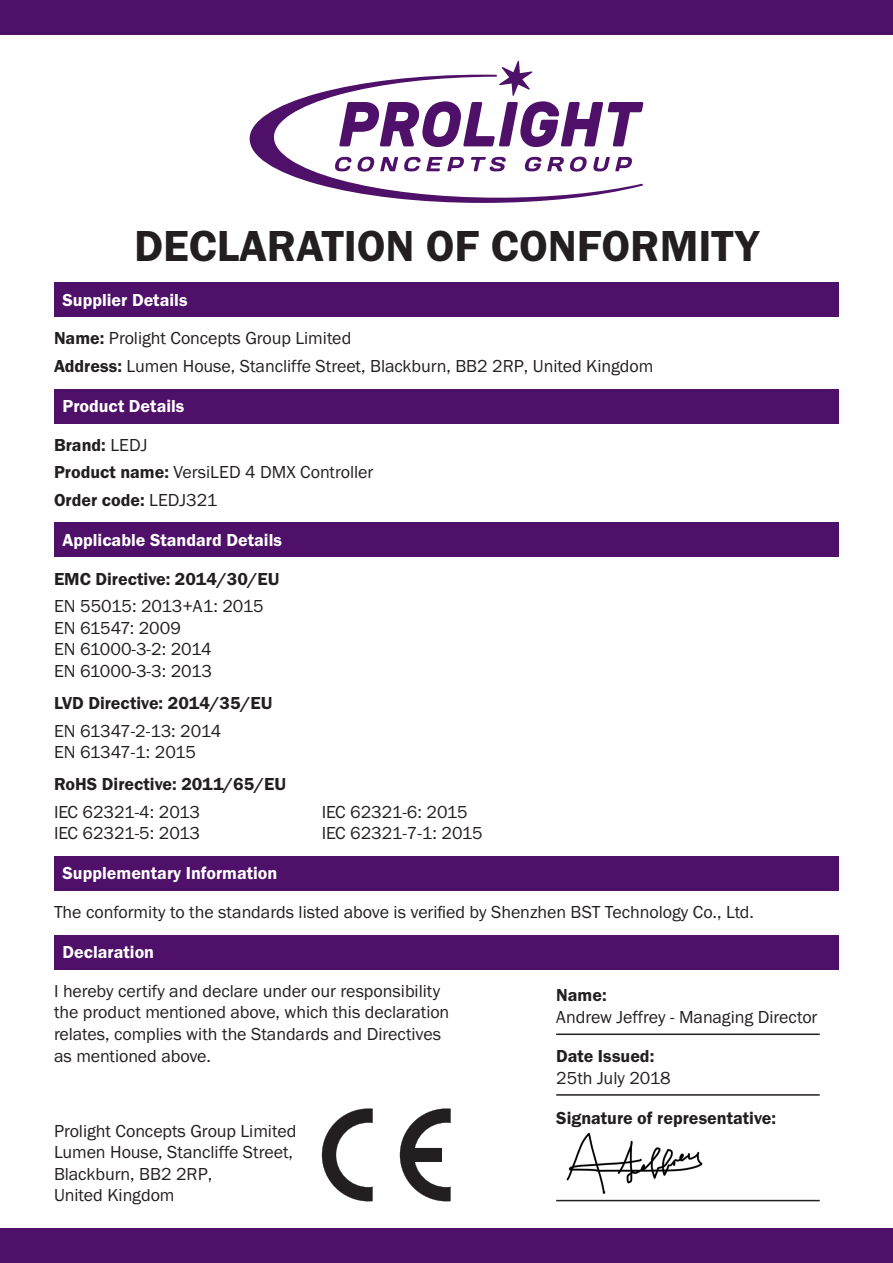
<style>
.page{position:relative;width:893px;height:1263px;background:#fff}
.page>*{position:absolute;margin:0;border:0;box-sizing:border-box;transform-origin:0 0}
.t1{font:600 45px "Franklin Gothic FS";color:#231f20}
.t2{font:18px/21.6px "Franklin Gothic FS";letter-spacing:-.005em;color:#231f20}
.t3{font:600 18px "Franklin Gothic FS";color:#231f20}
.t4{font:600 18px "Franklin Gothic FS";color:#fff}
.s1{font-weight:600}
.s2{font-weight:400}
</style>
<div class="page">
<div style="left:54px;top:283px;width:785px;height:34px;background:#4e1068"></div>
<div style="left:54px;top:389px;width:785px;height:34px;background:#4e1068"></div>
<div style="left:54px;top:523px;width:785px;height:34px;background:#4e1068"></div>
<div style="left:54px;top:856px;width:785px;height:34px;background:#4e1068"></div>
<div style="left:54px;top:935px;width:785px;height:34px;background:#4e1068"></div>
<div style="left:0;top:1229px;width:893px;height:34px;background:#4e1068"></div>
<div style="left:0;top:0;width:893px;height:34px;background:#4e1068"></div>
<svg style="left:322px;top:1108px;width:51px;height:93px"></svg>
<svg style="left:400px;top:1108px;width:51px;height:93px"></svg>
<hr style="left:556px;top:1033px;width:264px;height:2px;background:#231f20">
<hr style="left:556px;top:1094px;width:264px;height:2px;background:#231f20">
<img style="left:566px;top:1132px;width:137px;height:62px">
<hr style="left:556px;top:1200px;width:264px;height:1px;background:#231f20">
<svg style="left:250px;top:88px;width:393px;height:115px"></svg>
<svg style="left:339px;top:61px;width:304px;height:86px"></svg>
<svg style="left:334px;top:157px;width:131px;height:15px"></svg>
<svg style="left:471px;top:157px;width:35px;height:14px"></svg>
<svg style="left:524px;top:157px;width:109px;height:15px"></svg>
<p class="t1" style="left:134px;top:221px;width:626px">DECLARATION OF CONFORMITY</p>
<p class="t4" style="left:63px;top:290px;width:127px">Supplier Details</p>
<p class="t2" style="left:54px;top:328px;width:299px"><span class="s1">Name:</span> Prolight Concepts Group Limited</p>
<p class="t2" style="left:54px;top:355px;width:601px"><span class="s1">Address:</span> Lumen House, Stancliffe Street, Blackburn, BB2 2RP, United Kingdom</p>
<p class="t4" style="left:63px;top:396px;width:123px">Product Details</p>
<p class="t3" style="left:54px;top:435px;width:95px">Brand: <span class="s2">LEDJ</span></p>
<p class="t2" style="left:54px;top:462px;width:321px"><span class="s1">Product name:</span> VersiLED 4 DMX Controller</p>
<p class="t3" style="left:54px;top:490px;width:165px">Order code: <span class="s2">LEDJ321</span></p>
<p class="t4" style="left:63px;top:530px;width:221px">Applicable Standard Details</p>
<p class="t3" style="left:54px;top:568px;width:227px">EMC Directive: 2014/30/EU</p>
<p class="t2" style="left:54px;top:596px;width:211px">EN 55015: 2013+A1: 2015</p>
<p class="t2" style="left:54px;top:617px;width:128px">EN 61547: 2009</p>
<p class="t2" style="left:54px;top:639px;width:159px">EN 61000-3-2: 2014</p>
<p class="t2" style="left:54px;top:660px;width:160px">EN 61000-3-3: 2013</p>
<p class="t3" style="left:54px;top:693px;width:220px">LVD Directive: 2014/35/EU</p>
<p class="t2" style="left:54px;top:720px;width:169px">EN 61347-2-13: 2014</p>
<p class="t2" style="left:54px;top:742px;width:144px">EN 61347-1: 2015</p>
<p class="t3" style="left:54px;top:774px;width:234px">RoHS Directive: 2011/65/EU</p>
<p class="t2" style="left:54px;top:801px;width:148px">IEC 62321-4: 2013</p>
<p class="t2" style="left:54px;top:823px;width:148px">IEC 62321-5: 2013</p>
<p class="t4" style="left:63px;top:863px;width:216px">Supplementary Information</p>
<p class="t2" style="left:322px;top:801px;width:147px">IEC 62321-6: 2015</p>
<p class="t2" style="left:322px;top:823px;width:163px">IEC 62321-7-1: 2015</p>
<p class="t2" style="left:54px;top:901px;width:702px">The conformity to the standards listed above is verified by Shenzhen BST Technology Co., Ltd.</p>
<p class="t4" style="left:63px;top:942px;width:93px">Declaration</p>
<p class="t2" style="left:54px;top:980px;width:397px">I hereby certify and declare under our responsibility the product mentioned above, which this declaration relates, complies with the Standards and Directives as mentioned above.</p>
<p class="t2" style="left:54px;top:1120px;width:244px">Prolight Concepts Group Limited</p>
<p class="t2" style="left:54px;top:1141px;width:241px">Lumen House, Stancliffe Street,<br>Blackburn, BB2 2RP,<br>United Kingdom</p>
<p class="t2" style="left:556px;top:984px;width:263px"><span class="s1">Name:<br></span>Andrew Jeffrey - Managing Director</p>
<p class="t3" style="left:556px;top:1046px;width:100px">Date Issued:</p>
<p class="t2" style="left:556px;top:1067px;width:116px">25th July 2018</p>
<p class="t3" style="left:556px;top:1108px;width:221px">Signature of representative:</p>
</div>
